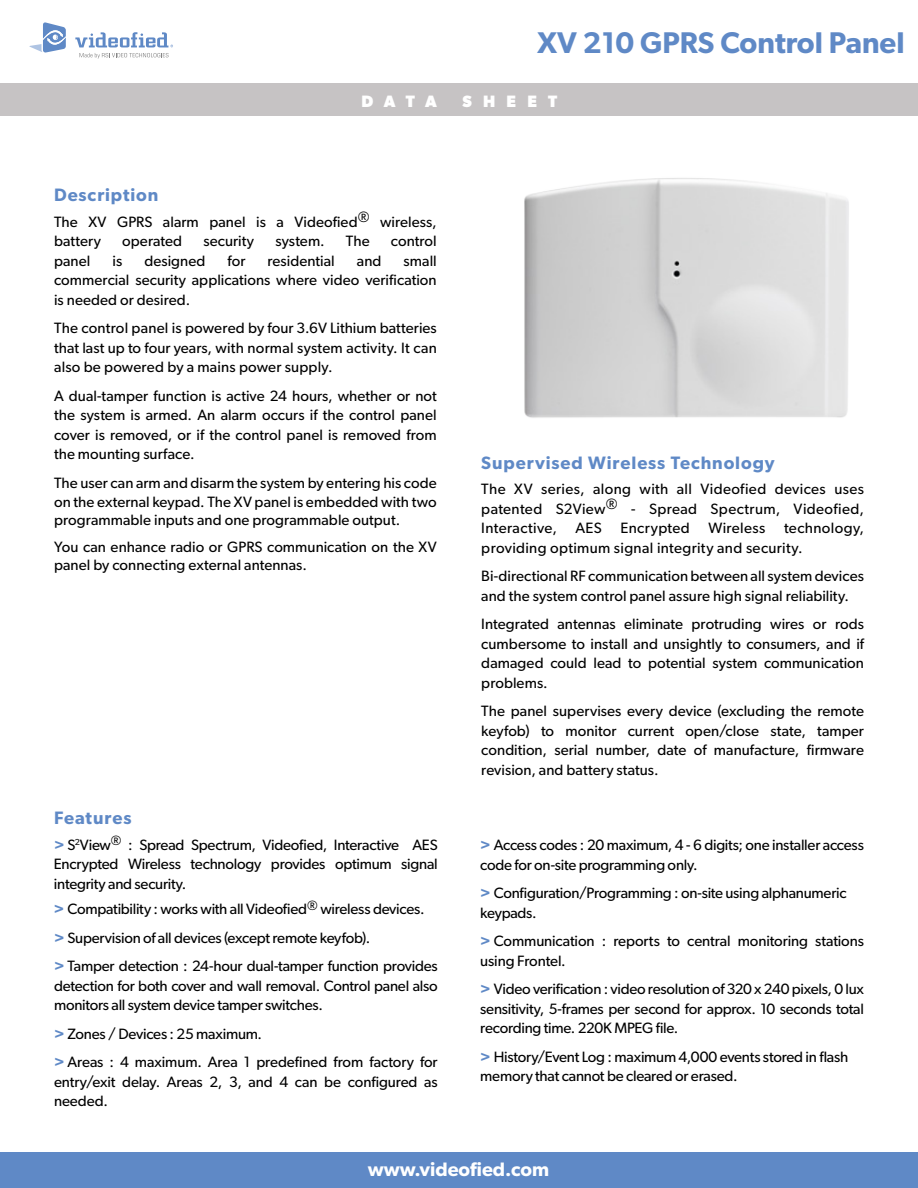
<style>
.page{position:relative;width:918px;height:1188px;background:#fff}
.page>*{position:absolute;margin:0;border:0;box-sizing:border-box;transform-origin:0 0}
.t1{font:600 30px "Gibson";color:#5f89c6}
.t2{font:600 19.5px "Gibson";color:#fff}
.t3{font:600 18px "Gibson";letter-spacing:.05em;color:#5f89c6}
.t4{font:700 16.5px "Gibson";letter-spacing:.675em;color:#fff}
.t5{font:15px/19.5px "Gibson";color:#000}
.s1{font-weight:600;color:#5f89c6}
</style>
<div class="page">
<svg style="left:29px;top:22px;width:37px;height:31px"></svg>
<svg style="left:79px;top:53px;width:89px;height:5px"></svg>
<svg style="left:75px;top:32px;width:98px;height:15px"></svg>
<div style="left:0;top:84px;width:918px;height:32px;background:#c6c3c4"></div>
<div style="left:0;top:1152px;width:918px;height:36px;background:#5f89c6"></div>
<img style="left:524px;top:178px;width:325px;height:240px">
<h1 class="t1" style="left:538px;top:25px;width:369px">XV 210 GPRS Control Panel</h1>
<p class="t4" style="left:361px;top:91px;width:77px">DATA</p>
<p class="t4" style="left:462px;top:91px;width:96px">SHEET</p>
<p class="t3" style="left:54px;top:184px;width:106px">Description</p>
<p class="t5" style="left:54px;top:212px;width:384px">The XV GPRS alarm panel is a Videofied® wireless, battery</p>
<p class="t5" style="left:122px;top:231px;width:62px">operated</p>
<p class="t5" style="left:203px;top:231px;width:52px">security</p>
<p class="t5" style="left:275px;top:231px;width:51px">system.</p>
<p class="t5" style="left:346px;top:231px;width:25px">The</p>
<p class="t5" style="left:391px;top:231px;width:47px">control</p>
<p class="t5" style="left:54px;top:251px;width:38px">panel</p>
<p class="t5" style="left:113px;top:251px;width:11px">is</p>
<p class="t5" style="left:144px;top:251px;width:63px">designed</p>
<p class="t5" style="left:227px;top:251px;width:19px">for</p>
<p class="t5" style="left:268px;top:251px;width:69px">residential</p>
<p class="t5" style="left:357px;top:251px;width:26px">and</p>
<p class="t5" style="left:54px;top:251px;width:384px;text-align:justify;text-indent:349px">small commercial security applications where video verification is needed or desired.</p>
<p class="t5" style="left:54px;top:318px;width:384px;text-align:justify">The control panel is powered by four 3.6V Lithium batteries that last up to four years, with normal system activity. It can also be powered by a mains power supply.</p>
<p class="t5" style="left:54px;top:386px;width:384px;text-align:justify">A dual-tamper function is active 24 hours, whether or not the system is armed. An alarm occurs if the control panel cover is removed, or if the control panel is removed from the mounting surface.</p>
<p class="t5" style="left:54px;top:473px;width:384px">The user can arm and disarm the system by entering his code on the external keypad. The XV panel is embedded with two</p>
<p class="t5" style="left:54px;top:506px;width:384px;line-height:27px">programmable inputs and one programmable output.<br>You can enhance radio or GPRS communication on the XV</p>
<p class="t5" style="left:54px;top:555px;width:254px">panel by connecting external antennas.</p>
<p class="t3" style="left:54px;top:807px;width:79px">Features</p>
<p class="t5" style="left:54px;top:835px;width:385px;text-align:justify"><span class="s1">&gt;</span> S<sup>2</sup>View<sup>®</sup> : Spread Spectrum, Videofied, Interactive AES Encrypted Wireless technology provides optimum signal integrity and security.</p>
<p class="t5" style="left:54px;top:895px;width:385px;line-height:28.5px"><span class="s1">&gt;</span> Compatibility : works with all Videofied<sup>®</sup> wireless devices. <span class="s1">&gt;</span> Supervision of all devices (except remote keyfob).<br><span class="s1">&gt;</span> Tamper detection : 24-hour dual-tamper function provides</p>
<p class="t5" style="left:54px;top:976px;width:385px">detection for both cover and wall removal. Control panel also monitors all system device tamper switches.</p>
<p class="t5" style="left:54px;top:1019px;width:385px;line-height:28.5px"><span class="s1">&gt;</span> Zones / Devices : 25 maximum.<br><span class="s1">&gt;</span> Areas : 4 maximum. Area 1 predefined from factory for</p>
<p class="t5" style="left:54px;top:1072px;width:385px">entry/exit delay. Areas 2, 3, and 4 can be configured as needed.</p>
<p class="t3" style="left:481px;top:452px;width:295px">Supervised Wireless Technology</p>
<p class="t5" style="left:481px;top:479px;width:384px;text-align:justify">The XV series, along with all Videofied devices uses patented S2View® - Spread Spectrum, Videofied, Interactive, AES Encrypted Wireless technology, providing optimum signal integrity and security.</p>
<p class="t5" style="left:481px;top:566px;width:384px">Bi-directional RF communication between all system devices and the system control panel assure high signal reliability.</p>
<p class="t5" style="left:481px;top:614px;width:384px;text-align:justify">Integrated antennas eliminate protruding wires or rods cumbersome to install and unsightly to consumers, and if damaged could lead to potential system communication problems.</p>
<p class="t5" style="left:481px;top:701px;width:384px;text-align:justify">The panel supervises every device (excluding the remote keyfob) to monitor current open/close state, tamper condition, serial number, date of manufacture, firmware revision, and battery status.</p>
<p class="t5" style="left:480px;top:835px;width:385px"><span class="s1">&gt;</span> Access codes : 20 maximum, 4 - 6 digits; one installer access code for on-site programming only.</p>
<p class="t5" style="left:480px;top:883px;width:368px"><span class="s1">&gt;</span> Configuration/Programming : on-site using alphanumeric keypads.</p>
<p class="t5" style="left:480px;top:931px;width:385px"><span class="s1">&gt;</span> Communication : reports to central monitoring stations using Frontel.</p>
<p class="t5" style="left:480px;top:979px;width:385px;text-align:justify"><span class="s1">&gt;</span> Video verification : video resolution of 320 x 240 pixels, 0 lux sensitivity, 5-frames per second for approx. 10 seconds total recording time. 220K MPEG file.</p>
<p class="t5" style="left:480px;top:1047px;width:370px"><span class="s1">&gt;</span> History/Event Log : maximum 4,000 events stored in flash memory that cannot be cleared or erased.</p>
<h2 class="t2" style="left:368px;top:1157px;width:183px">www.videofied.com</h2>
</div>
